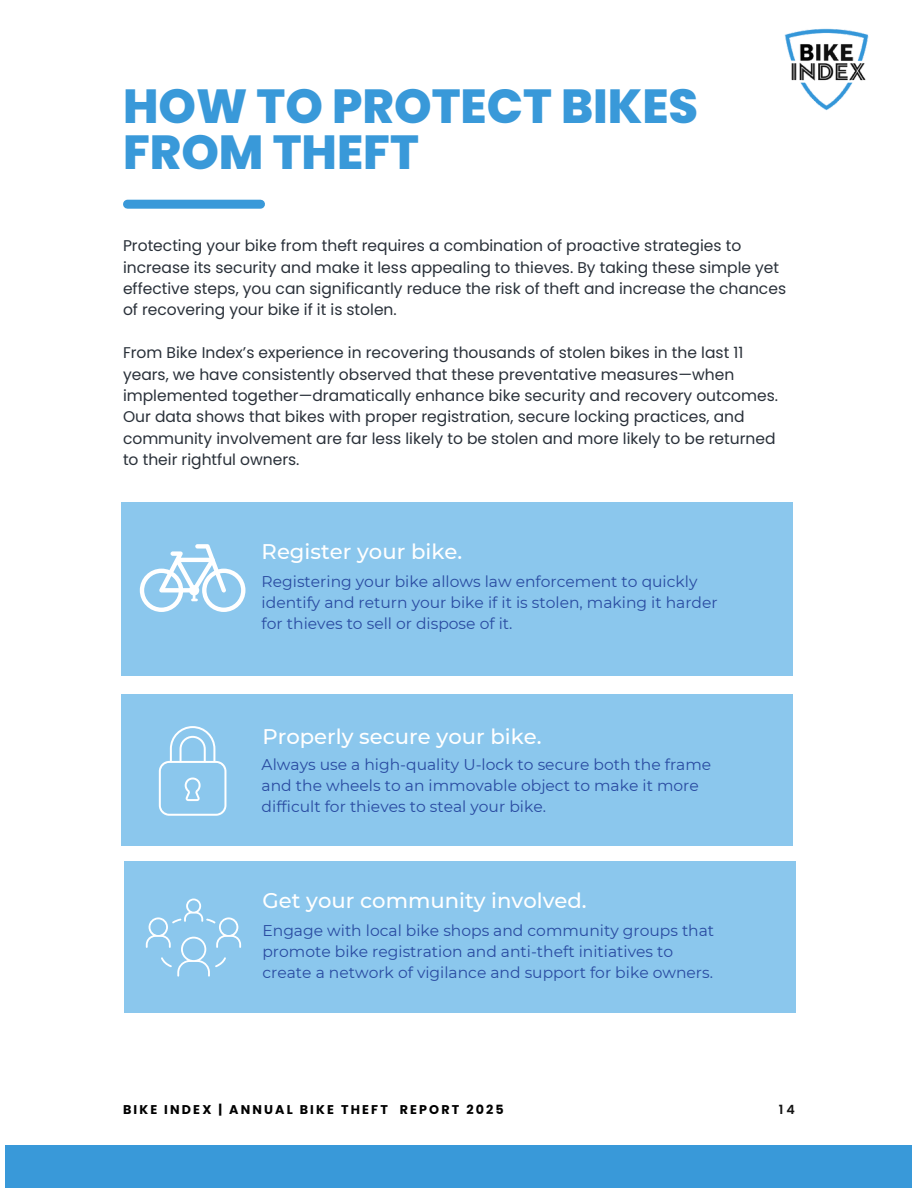
<style>
.page{position:relative;width:918px;height:1188px;background:#fff}
.page>*{position:absolute;margin:0;border:0;box-sizing:border-box;transform-origin:0 0}
.t1{font:800 47.85px/46.2px "Poppins";color:#3999d9}
.t2{font:500 21.15px "Montserrat";color:#fff}
.t3{font:15.45px/21.3px "Poppins";color:#293039}
.t4{font:15.45px/21.1px "Montserrat";color:#294ba1}
.t5{font:700 12.75px "Poppins";letter-spacing:.17em;color:#000001}
.t6{font:600 12.75px "Poppins";color:#131313}
</style>
<div class="page">
<div style="left:128px;top:200px;width:133px;height:9px;background:#3999d9"></div>
<img style="left:784px;top:28px;width:85px;height:83px">
<div style="left:122px;top:502px;width:671px;height:173px;background:#8bc7ed"></div>
<div style="left:122px;top:694px;width:671px;height:152px;background:#8bc7ed"></div>
<div style="left:124px;top:861px;width:672px;height:152px;background:#8bc7ed"></div>
<div style="left:6px;top:1145px;width:906px;height:43px;background:#3999d9"></div>
<svg style="left:140px;top:544px;width:105px;height:68px"></svg>
<svg style="left:146px;top:899px;width:95px;height:77px"></svg>
<svg style="left:159px;top:726px;width:67px;height:90px"></svg>
<h3 class="t1" style="left:123px;top:83px;width:577px">HOW TO PROTECT BIKES<br>FROM THEFT</h3>
<p class="t3" style="left:123px;top:235px;width:665px">Protecting your bike from theft requires a combination of proactive strategies to increase its security and make it less appealing to thieves. By taking these simple yet effective steps, you can significantly reduce the risk of theft and increase the chances of recovering your bike if it is stolen.</p>
<h2 class="t3" style="left:123px;top:342px;width:657px">From Bike Index’s experience in recovering thousands of stolen bikes in the last 11 years, we have consistently observed that these preventative measures—when implemented together—dramatically enhance bike security and recovery outcomes.<br>Our data shows that bikes with proper registration, secure locking practices, and community involvement are far less likely to be stolen and more likely to be returned to their rightful owners.</h2>
<h1 class="t2" style="left:262px;top:538px;width:202px">Register your bike.</h1>
<p class="t4" style="left:262px;top:571px;width:458px">Registering your bike allows law enforcement to quickly identify and return your bike if it is stolen, making it harder for thieves to sell or dispose of it.</p>
<h3 class="t2" style="left:262px;top:724px;width:281px">Properly secure your bike.</h3>
<p class="t4" style="left:262px;top:754px;width:451px">Always use a high-quality U-lock to secure both the frame and the wheels to an immovable object to make it more difficult for thieves to steal your bike.</p>
<p class="t2" style="left:262px;top:887px;width:326px">Get your community involved.</p>
<p class="t4" style="left:262px;top:920px;width:453px">Engage with local bike shops and community groups that promote bike registration and anti-theft initiatives to create a network of vigilance and support for bike owners.</p>
<p class="t5" style="left:123px;top:1101px;width:382px">BIKE INDEX | ANNUAL BIKE THEFT REPORT 2025</p>
<h3 class="t6" style="left:779px;top:1101px;width:18px">14</h3>
</div>
